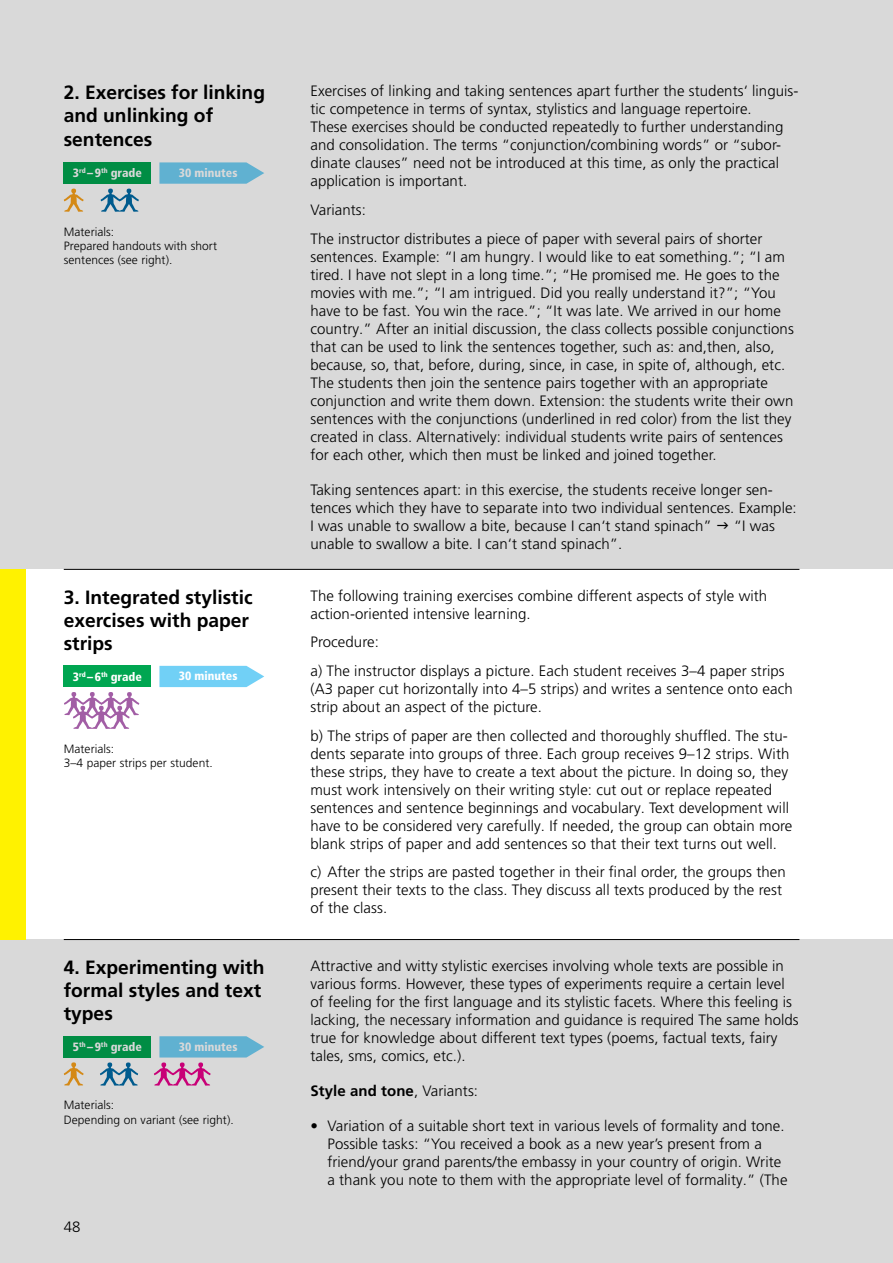
<style>
.page{position:relative;width:893px;height:1263px;background:#fff}
.page>*{position:absolute;margin:0;border:0;box-sizing:border-box;transform-origin:0 0}
.t1{font:700 19.2px/23.1px "Frutiger LT Pro";color:#000}
.t2{font:300 15px/18px "Frutiger LT Pro";letter-spacing:.005em;color:#000}
.t3{font:700 15px "Frutiger LT Pro";letter-spacing:.005em;color:#000}
.t4{font:300 12px/14.4px "Frutiger LT Pro";letter-spacing:.005em;color:#000}
.t5{font:900 condensed 12px "Frutiger LT Pro";color:#fff}
.s1{font-weight:300}
</style>
<div class="page">
<hr style="left:64px;top:569px;width:735px;height:1px;background:#000">
<svg style="left:64px;top:692px;width:76px;height:37px"></svg>
<hr style="left:64px;top:939px;width:735px;height:1px;background:#000">
<div style="left:64px;top:666px;width:87px;height:21px;background:#00a651"></div>
<svg style="left:159px;top:666px;width:105px;height:21px;background:#7dd4f6"></svg>
<div style="left:0;top:940px;width:893px;height:323px;background:#d9d9d9"></div>
<div style="left:0;top:569px;width:26px;height:371px;background:#fff200"></div>
<div style="left:0;top:0;width:893px;height:569px;background:#d9d9d9"></div>
<p class="t1" style="left:64px;top:81px;width:203px">2. Exercises for linking and unlinking of sentences</p>
<p class="t5" style="left:73px;top:166px;width:70px">3<sup>rd</sup> –9<sup>th</sup> grade</p>
<p class="t5" style="left:179px;top:165px;width:60px">30 minutes</p>
<p class="t4" style="left:64px;top:224px;width:155px">Materials:<br>Prepared handouts with short sentences (see right).</p>
<p class="t1" style="left:64px;top:586px;width:190px">3. Integrated stylistic exercises with paper strips</p>
<p class="t5" style="left:73px;top:669px;width:70px">3<sup>rd</sup> –6<sup>th</sup> grade</p>
<p class="t5" style="left:179px;top:669px;width:60px">30 minutes</p>
<p class="t4" style="left:64px;top:741px;width:151px">Materials:<br>3–4 paper strips per student.</p>
<p class="t1" style="left:64px;top:956px;width:202px">4. Experimenting with formal styles and text types</p>
<p class="t5" style="left:73px;top:1040px;width:70px">5<sup>th</sup> –9<sup>th</sup> grade</p>
<p class="t5" style="left:179px;top:1039px;width:60px">30 minutes</p>
<p class="t4" style="left:64px;top:1098px;width:171px">Materials:<br>Depending on variant (see right).</p>
<p class="t2" style="left:64px;top:1217px;width:18px">48</p>
<p class="t2" style="left:310px;top:82px;width:490px">Exercises of linking and taking sentences apart further the students‘ linguis&shy;tic competence in terms of syntax, stylistics and language repertoire.<br>These exercises should be conducted repeatedly to further understanding and consolidation. The terms “conjunction/combining words” or “subor&shy;dinate clauses” need not be introduced at this time, as only the practical application is important.</p>
<p class="t2" style="left:310px;top:196px;width:454px;line-height:28.7px">Variants:<br>The instructor distributes a piece of paper with several pairs of shorter</p>
<p class="t2" style="left:310px;top:247px;width:485px">sentences. Example: “I am hungry. I would like to eat something.”; “I am tired. I have not slept in a long time.”; “He promised me. He goes to the movies with me.”; “I am intrigued. Did you really understand it?”; “You have to be fast. You win the race.”; “It was late. We arrived in our home country.” After an initial discussion, the class collects possible conjunctions that can be used to link the sentences together, such as: and,then, also, because, so, that, before, during, since, in case, in spite of, although, etc.<br>The students then join the sentence pairs together with an appropriate conjunction and write them down. Extension: the students write their own sentences with the conjunctions (underlined in red color) from the list they created in class. Alternatively: individual students write pairs of sentences for each other, which then must be linked and joined together.</p>
<p class="t2" style="left:310px;top:480px;width:488px">Taking sentences apart: in this exercise, the students receive longer sen&shy;tences which they have to separate into two individual sentences. Example:<br>I was unable to swallow a bite, because I can‘t stand spinach”</p>
<p class="t2" style="left:734px;top:516px;width:43px">“I was</p>
<p class="t2" style="left:310px;top:534px;width:314px">unable to swallow a bite. I can‘t stand spinach”.</p>
<p class="t2" style="left:310px;top:587px;width:458px">The following training exercises combine different aspects of style with action-oriented intensive learning.</p>
<p class="t2" style="left:310px;top:628px;width:476px;line-height:28.7px">Procedure:<br>a) The instructor displays a picture. Each student receives 3–4 paper strips</p>
<p class="t2" style="left:310px;top:680px;width:484px">(A3 paper cut horizontally into 4–5 strips) and writes a sentence onto each strip about an aspect of the picture.</p>
<p class="t2" style="left:310px;top:726px;width:483px">b) The strips of paper are then collected and thoroughly shuffled. The stu&shy;dents separate into groups of three. Each group receives 9–12 strips. With these strips, they have to create a text about the picture. In doing so, they must work intensively on their writing style: cut out or replace repeated sentences and sentence beginnings and vocabulary. Text development will have to be considered very carefully. If needed, the group can obtain more blank strips of paper and add sentences so that their text turns out well.</p>
<p class="t2" style="left:310px;top:863px;width:477px">c) After the strips are pasted together in their final order, the groups then present their texts to the class. They discuss all texts produced by the rest of the class.</p>
<p class="t2" style="left:310px;top:956px;width:490px">Attractive and witty stylistic exercises involving whole texts are possible in various forms. However, these types of experiments require a certain level of feeling for the first language and its stylistic facets. Where this feeling is lacking, the necessary information and guidance is required The same holds true for knowledge about different text types (poems, factual texts, fairy tales, sms, comics, etc.).</p>
<p class="t3" style="left:310px;top:1081px;width:169px">Style and tone<span class="s1">, Variants:</span></p>
<p class="t2" style="left:327px;top:1116px;width:462px;text-indent:-17px">• Variation of a suitable short text in various levels of formality and tone.<br>Possible tasks: “You received a book as a new year’s present from a friend/your grand parents/the embassy in your country of origin. Write a thank you note to them with the appropriate level of formality.” (The</p>
</div>
